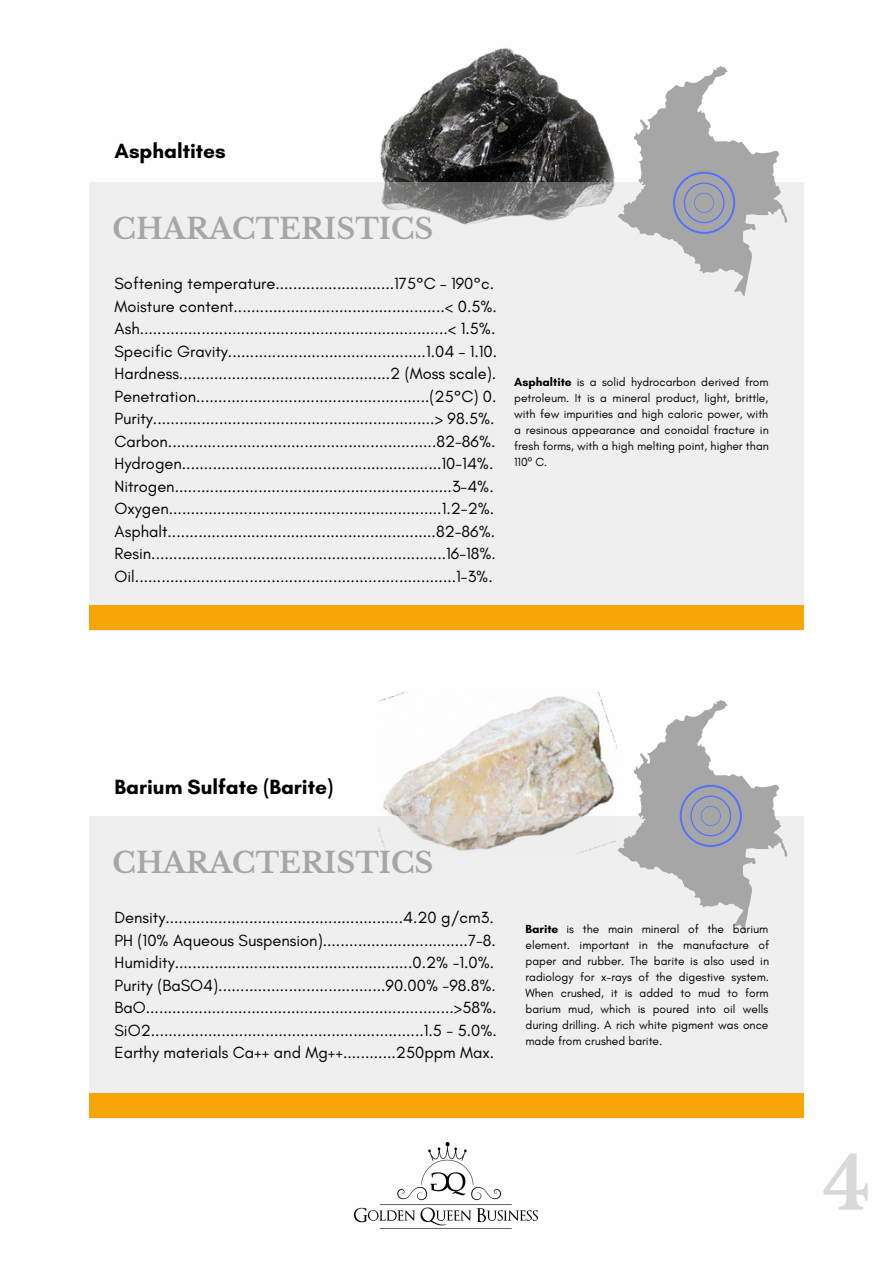
<style>
.page{position:relative;width:893px;height:1264px;background:#fff}
.page>*{position:absolute;margin:0;border:0;box-sizing:border-box;transform-origin:0 0}
.t1{font:700 72px "Libre Baskerville";color:#d9d9d9}
.t2{font:700 28.5px "Libre Baskerville";color:#a6a6a6}
.t3{font:700 21px "Glacial Indifference";color:#000}
.t4{font:16.5px "Glacial Indifference";color:#000}
.t5{font:12px/16px "Glacial Indifference";color:#000;text-align:justify}
.s1{font-weight:700}
.s2{font-family:"Noto Sans"}
</style>
<div class="page">
<img style="left:380px;top:48px;width:235px;height:134px">
<div style="left:89px;top:182px;width:714px;height:448px;background:#efefef"></div>
<svg style="left:618px;top:66px;width:169px;height:230px"></svg>
<div style="left:89px;top:606px;width:714px;height:24px;background:#f7a60a"></div>
<img style="left:379px;top:692px;width:237px;height:124px">
<div style="left:89px;top:816px;width:714px;height:302px;background:#efefef"></div>
<div style="left:89px;top:1093px;width:714px;height:24px;background:#f7a60a"></div>
<svg style="left:618px;top:700px;width:169px;height:230px"></svg>
<img style="left:354px;top:1142px;width:183px;height:84px">
<p class="t3" style="left:114px;top:138px;width:113px">Asphaltites</p>
<p class="t2" style="left:113px;top:212px;width:322px">CHARACTERISTICS</p>
<p class="t4" style="left:114px;top:273px;width:381px">Softening temperature...........................175°C – 190°c.</p>
<p class="t4" style="left:114px;top:296px;width:384px">Moisture content................................................&lt; 0.5%.</p>
<p class="t4" style="left:114px;top:318px;width:382px">Ash......................................................................&lt; 1.5%.</p>
<p class="t4" style="left:114px;top:341px;width:384px">Specific Gravity.............................................1.04 – 1.10.</p>
<p class="t4" style="left:114px;top:363px;width:383px">Hardness................................................2 (Moss scale).</p>
<p class="t4" style="left:114px;top:386px;width:383px">Penetration.....................................................(25°C) 0.</p>
<p class="t4" style="left:114px;top:408px;width:381px">Purity................................................................&gt; 98.5%.</p>
<p class="t4" style="left:114px;top:431px;width:382px">Carbon.............................................................82-86%.</p>
<p class="t4" style="left:114px;top:453px;width:380px">Hydrogen...........................................................10-14%.</p>
<p class="t4" style="left:114px;top:476px;width:380px">Nitrogen...............................................................3-4%.</p>
<p class="t4" style="left:114px;top:498px;width:381px">Oxygen..............................................................1.2-2%.</p>
<p class="t4" style="left:114px;top:521px;width:382px">Asphalt.............................................................82-86%.</p>
<p class="t4" style="left:114px;top:543px;width:383px">Resin...................................................................16-18%.</p>
<p class="t4" style="left:114px;top:566px;width:379px">Oil.........................................................................1-3%.</p>
<p class="t5" style="left:514px;top:373px;width:256px"><span class="s1">Asphaltite</span> is a solid hydrocarbon derived from petroleum. It is a mineral product, light, brittle, with few impurities and high caloric power, with a resinous appearance and conoidal fracture in fresh forms, with a high melting point, higher than 110<span class="s2">º</span> C.</p>
<p class="t3" style="left:115px;top:773px;width:220px">Barium Sulfate (Barite)</p>
<p class="t2" style="left:113px;top:845px;width:322px">CHARACTERISTICS</p>
<p class="t4" style="left:114px;top:907px;width:381px">Density......................................................4.20 g/cm3.</p>
<p class="t4" style="left:114px;top:929px;width:383px">PH (10% Aqueous Suspension).................................7-8.</p>
<p class="t4" style="left:114px;top:952px;width:381px">Humidity......................................................0.2% -1.0%.</p>
<p class="t4" style="left:114px;top:974px;width:383px">Purity (BaSO4)......................................90.00% -98.8%.</p>
<p class="t4" style="left:114px;top:997px;width:383px">BaO......................................................................&gt;58%.</p>
<p class="t4" style="left:114px;top:1019px;width:384px">SiO2..............................................................1.5 - 5.0%.</p>
<p class="t4" style="left:114px;top:1042px;width:381px">Earthy materials Ca++ and Mg++............250ppm Max.</p>
<p class="t5" style="left:525px;top:920px;width:245px"><span class="s1">Barite</span> is the main mineral of the barium element. important in the manufacture of paper and rubber. The barite is also used in radiology for x-rays of the digestive system.<br>When crushed, it is added to mud to form barium mud, which is poured into oil wells during drilling. A rich white pigment was once made from crushed barite.</p>
<p class="t1" style="left:822px;top:1139px;width:49px">4</p>
</div>
